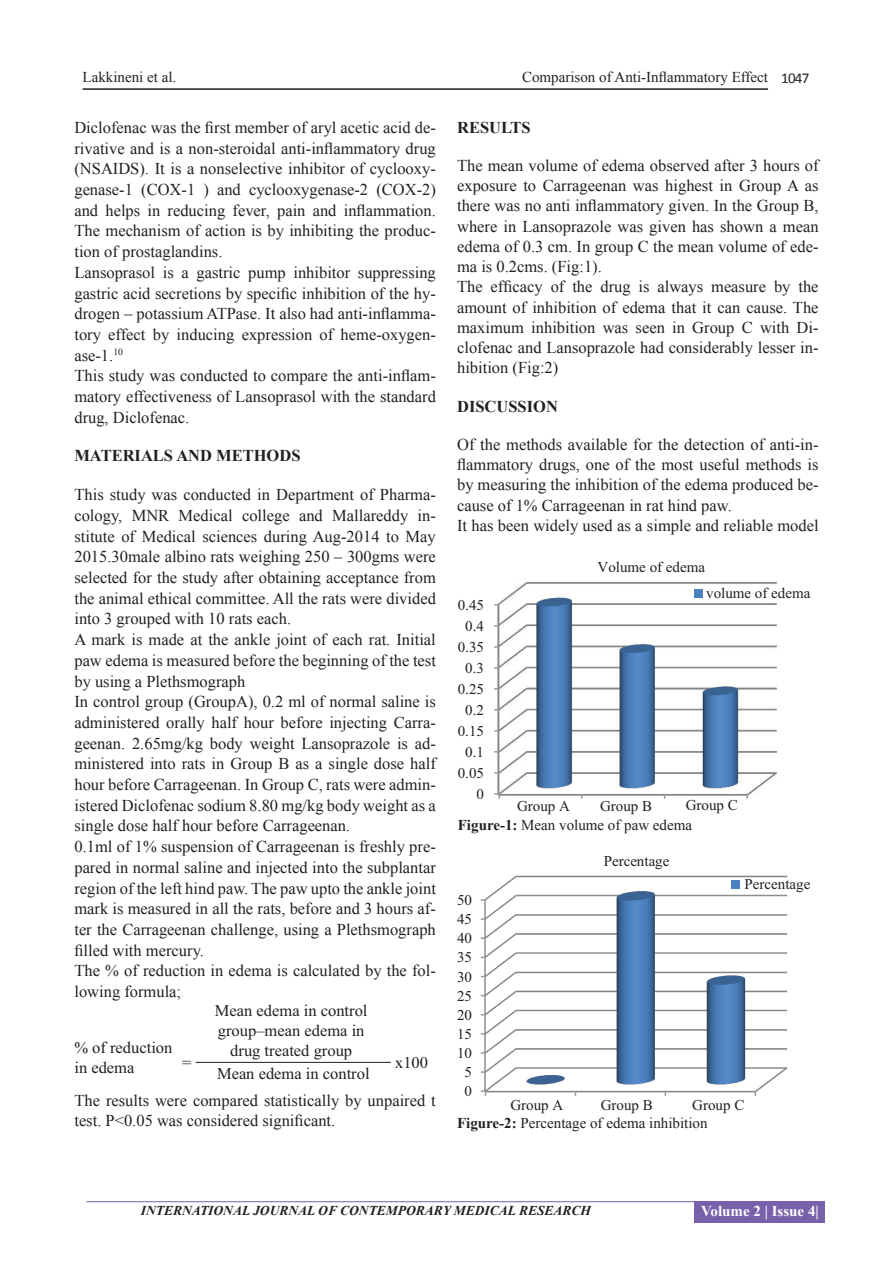
<style>
.page{position:relative;width:893px;height:1263px;background:#fff}
.page>*{position:absolute;margin:0;border:0;box-sizing:border-box;transform-origin:0 0}
.TX_New{font:16.5px/20.7px "Times New Roman";color:#231f20;text-align:justify}
.t1{font:700 16.5px "Times New Roman";color:#231f20}
.Legend{font:15px "Times New Roman";color:#231f20}
.t2{font:700 15px "Times New Roman";color:#fff}
.t3{font:italic 700 13.5px "Times New Roman";color:#231f20}
.s1{font-family:"Calibri"}
.s2{font-weight:700}
</style>
<div class="page">
<hr style="left:86px;top:1201px;width:610px;height:1px;background:#7960aa">
<div style="left:695px;top:1201px;width:130px;height:22px;background:#7960aa"></div>
<hr style="left:83px;top:88px;width:685px;height:2px;background:#231f20">
<hr style="left:196px;top:1062px;width:195px;height:1px;background:#231f20">
<img style="left:496px;top:582px;width:281px;height:214px">
<svg style="left:494px;top:793px;width:6px;height:6px"></svg>
<div style="left:694px;top:589px;width:8px;height:8px;background:#4a81bf"></div>
<img style="left:483px;top:875px;width:305px;height:218px">
<svg style="left:481px;top:1090px;width:5px;height:6px"></svg>
<div style="left:731px;top:881px;width:8px;height:8px;background:#4c81bf"></div>
<p class="Legend" style="left:83px;top:67px;width:95px">Lakkineni et al.</p>
<p class="Legend" style="left:522px;top:67px;width:289px">Comparison of Anti-Inflammatory Effect <span class="s1">1047</span></p>
<p class="TX_New" style="left:74px;top:117px;width:363px">Diclofenac was the first member of aryl acetic acid de&shy;rivative and is a non-steroidal anti-inflammatory drug (NSAIDS). It is a nonselective inhibitor of cyclooxy&shy;genase-1 (COX-1 ) and cyclooxygenase-2 (COX-2) and helps in reducing fever, pain and inflammation.<br>The mechanism of action is by inhibiting the produc&shy;tion of prostaglandins.</p>
<p class="TX_New" style="left:74px;top:262px;width:363px">Lansoprasol is a gastric pump inhibitor suppressing gastric acid secretions by specific inhibition of the hy&shy;drogen – potassium ATPase. It also had anti-inflamma&shy;tory effect by inducing expression of heme-oxygen&shy;ase-1.<sup>10</sup></p>
<p class="TX_New" style="left:74px;top:365px;width:363px">This study was conducted to compare the anti-inflam&shy;matory effectiveness of Lansoprasol with the standard drug, Diclofenac.</p>
<h1 class="t1" style="left:74px;top:445px;width:228px">MATERIALS AND METHODS</h1>
<p class="TX_New" style="left:74px;top:484px;width:363px">This study was conducted in Department of Pharma&shy;cology, MNR Medical college and Mallareddy in&shy;stitute of Medical sciences during Aug-2014 to May 2015.30male albino rats weighing 250 – 300gms were selected for the study after obtaining acceptance from the animal ethical committee. All the rats were divided into 3 grouped with 10 rats each.</p>
<p class="TX_New" style="left:74px;top:629px;width:363px">A mark is made at the ankle joint of each rat. Initial paw edema is measured before the beginning of the test by using a Plethsmograph</p>
<p class="TX_New" style="left:74px;top:691px;width:363px">In control group (GroupA), 0.2 ml of normal saline is administered orally half hour before injecting Carra&shy;geenan. 2.65mg/kg body weight Lansoprazole is ad&shy;ministered into rats in Group B as a single dose half hour before Carrageenan. In Group C, rats were admin&shy;istered Diclofenac sodium 8.80 mg/kg body weight as a single dose half hour before Carrageenan.</p>
<p class="TX_New" style="left:74px;top:836px;width:363px">0.1ml of 1% suspension of Carrageenan is freshly pre&shy;pared in normal saline and injected into the subplantar region of the left hind paw. The paw upto the ankle joint mark is measured in all the rats, before and 3 hours af&shy;ter the Carrageenan challenge, using a Plethsmograph filled with mercury.</p>
<p class="TX_New" style="left:74px;top:960px;width:363px">The % of reduction in edema is calculated by the fol&shy;lowing formula;</p>
<h1 class="t1" style="left:457px;top:116px;width:75px">RESULTS</h1>
<p class="TX_New" style="left:457px;top:155px;width:363px;line-height:20.2px">The mean volume of edema observed after 3 hours of exposure to Carrageenan was highest in Group A as there was no anti inflammatory given. In the Group B, where in Lansoprazole was given has shown a mean edema of 0.3 cm. In group C the mean volume of ede&shy;ma is 0.2cms. (Fig:1).</p>
<p class="TX_New" style="left:457px;top:277px;width:363px;line-height:20.2px">The efficacy of the drug is always measure by the amount of inhibition of edema that it can cause. The maximum inhibition was seen in Group C with Di&shy;clofenac and Lansoprazole had considerably lesser in&shy;hibition (Fig:2)</p>
<h1 class="t1" style="left:457px;top:395px;width:102px">DISCUSSION</h1>
<p class="TX_New" style="left:457px;top:434px;width:363px;line-height:20.2px">Of the methods available for the detection of anti-in&shy;flammatory drugs, one of the most useful methods is by measuring the inhibition of the edema produced be&shy;cause of 1% Carrageenan in rat hind paw.</p>
<p class="TX_New" style="left:457px;top:515px;width:363px">It has been widely used as a simple and reliable model</p>
<p class="Legend" style="left:598px;top:557px;width:109px">Volume of edema</p>
<p class="Legend" style="left:706px;top:582px;width:106px">volume of edema</p>
<p class="Legend" style="left:458px;top:595px;width:28px">0.45</p>
<p class="Legend" style="left:465px;top:616px;width:20px">0.4</p>
<p class="Legend" style="left:458px;top:637px;width:28px">0.35</p>
<p class="Legend" style="left:465px;top:658px;width:20px">0.3</p>
<p class="Legend" style="left:458px;top:679px;width:28px">0.25</p>
<p class="Legend" style="left:465px;top:700px;width:20px">0.2</p>
<p class="Legend" style="left:458px;top:721px;width:28px">0.15</p>
<p class="Legend" style="left:465px;top:742px;width:20px">0.1</p>
<p class="Legend" style="left:458px;top:763px;width:28px">0.05</p>
<p class="Legend" style="left:477px;top:784px;width:9px">0</p>
<p class="Legend" style="left:517px;top:796px;width:54px">Group A</p>
<p class="Legend" style="left:600px;top:796px;width:54px">Group B</p>
<p class="Legend" style="left:686px;top:795px;width:54px">Group C</p>
<p class="Legend" style="left:458px;top:814px;width:236px"><span class="s2">Figure-1:</span> Mean volume of paw edema</p>
<p class="Legend" style="left:604px;top:850px;width:67px">Percentage</p>
<p class="Legend" style="left:744px;top:874px;width:67px">Percentage</p>
<p class="Legend" style="left:457px;top:890px;width:16px">50</p>
<p class="Legend" style="left:457px;top:909px;width:16px">45</p>
<p class="Legend" style="left:457px;top:928px;width:16px">40</p>
<p class="Legend" style="left:457px;top:947px;width:16px">35</p>
<p class="Legend" style="left:457px;top:966px;width:16px">30</p>
<p class="Legend" style="left:457px;top:985px;width:16px">25</p>
<p class="TX_New" style="left:215px;top:1001px;width:154px;line-height:19.8px;text-align:center">Mean edema in control group–mean edema in drug treated group</p>
<p class="TX_New" style="left:217px;top:1063px;width:154px">Mean edema in control</p>
<p class="TX_New" style="left:74px;top:1037px;width:100px;line-height:19.8px">% of reduction in edema</p>
<p class="TX_New" style="left:182px;top:1052px;width:11px">=</p>
<p class="TX_New" style="left:395px;top:1052px;width:34px">x100</p>
<p class="TX_New" style="left:74px;top:1090px;width:363px;line-height:20.2px">The results were compared statistically by unpaired t test. P&lt;0.05 was considered significant.</p>
<p class="Legend" style="left:457px;top:1005px;width:16px">20</p>
<p class="Legend" style="left:457px;top:1024px;width:16px">15</p>
<p class="Legend" style="left:457px;top:1043px;width:16px">10</p>
<p class="Legend" style="left:464px;top:1062px;width:9px">5</p>
<p class="Legend" style="left:464px;top:1081px;width:9px">0</p>
<p class="Legend" style="left:510px;top:1095px;width:54px">Group A</p>
<p class="Legend" style="left:601px;top:1095px;width:54px">Group B</p>
<p class="Legend" style="left:692px;top:1095px;width:54px">Group C</p>
<p class="Legend" style="left:457px;top:1113px;width:252px"><span class="s2">Figure-2:</span> Percentage of edema inhibition</p>
<p class="t3" style="left:141px;top:1201px;width:452px">INTERNATIONAL JOURNAL OF CONTEMPORARY MEDICAL RESEARCH</p>
<p class="t2" style="left:701px;top:1201px;width:119px">Volume 2 | Issue 4|</p>
</div>
